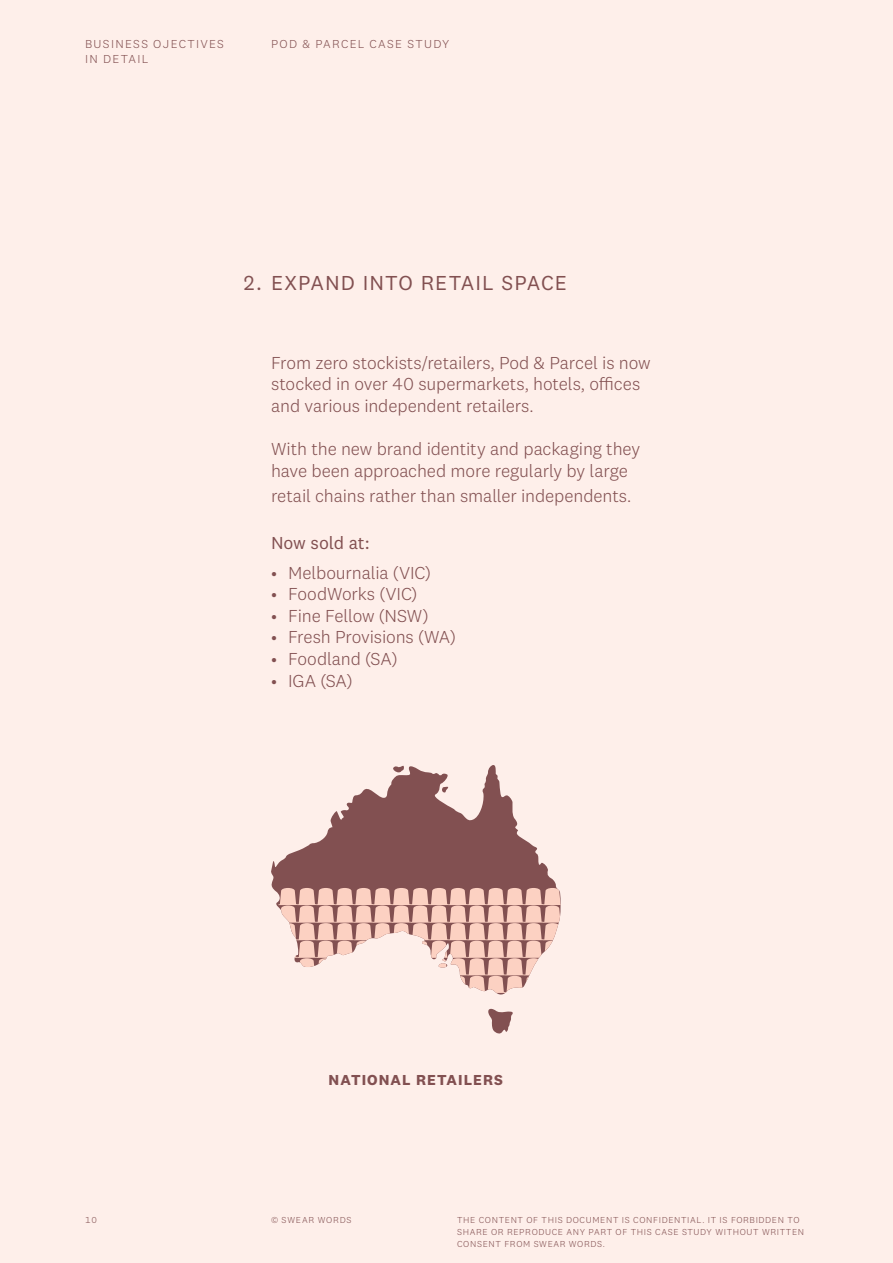
<style>
.page{position:relative;width:893px;height:1263px;background:#feefea}
.page>*{position:absolute;margin:0;border:0;box-sizing:border-box;transform-origin:0 0}
.t1{font:21px "National 2";letter-spacing:.045em;color:#825051}
.t2{font:300 18px/21.6px "National 2";letter-spacing:-.005em;color:#825051}
.t3{font:18px "National 2";letter-spacing:-.01em;color:#825051}
.t4{font:700 15px "National 2";letter-spacing:.07em;color:#825051}
.t5{font:300 12px/14.4px "National 2";letter-spacing:.105em;color:#825051}
.t6{font:300 9px/12px "National 2";letter-spacing:.07em;color:#825051}
</style>
<div class="page">
<svg style="left:271px;top:765px;width:290px;height:269px"></svg>
<svg style="left:278px;top:888px;width:266px;height:105px"></svg>
<p class="t5" style="left:85px;top:37px;width:140px">BUSINESS OJECTIVES<br>IN DETAIL</p>
<p class="t5" style="left:271px;top:37px;width:180px">POD &amp; PARCEL CASE STUDY</p>
<p class="t1" style="left:243px;top:270px;width:326px">2. EXPAND INTO RETAIL SPACE</p>
<p class="t2" style="left:271px;top:351px;width:381px">From zero stockists/retailers, Pod &amp; Parcel is now stocked in over 40 supermarkets, hotels, offices and various independent retailers.</p>
<p class="t2" style="left:271px;top:438px;width:371px">With the new brand identity and packaging they have been approached more regularly by large</p>
<p class="t2" style="left:271px;top:485px;width:362px">retail chains rather than smaller independents.</p>
<p class="t3" style="left:271px;top:532px;width:100px">Now sold at:</p>
<p class="t2" style="left:271px;top:561px;width:161px">• Melbournalia (VIC)</p>
<p class="t2" style="left:271px;top:583px;width:148px">• FoodWorks (VIC)</p>
<p class="t2" style="left:271px;top:605px;width:159px">• Fine Fellow (NSW)</p>
<p class="t2" style="left:271px;top:626px;width:186px">• Fresh Provisions (WA)</p>
<p class="t2" style="left:271px;top:648px;width:128px">• Foodland (SA)</p>
<p class="t2" style="left:271px;top:669px;width:83px">• IGA (SA)</p>
<p class="t6" style="left:85px;top:1214px;width:13px">10</p>
<p class="t4" style="left:329px;top:1070px;width:176px">NATIONAL RETAILERS</p>
<p class="t6" style="left:271px;top:1214px;width:82px">© SWEAR WORDS</p>
<p class="t6" style="left:457px;top:1214px;width:349px">THE CONTENT OF THIS DOCUMENT IS CONFIDENTIAL. IT IS FORBIDDEN TO<br>SHARE OR REPRODUCE ANY PART OF THIS CASE STUDY WITHOUT WRITTEN<br>CONSENT FROM SWEAR WORDS.</p>
</div>
